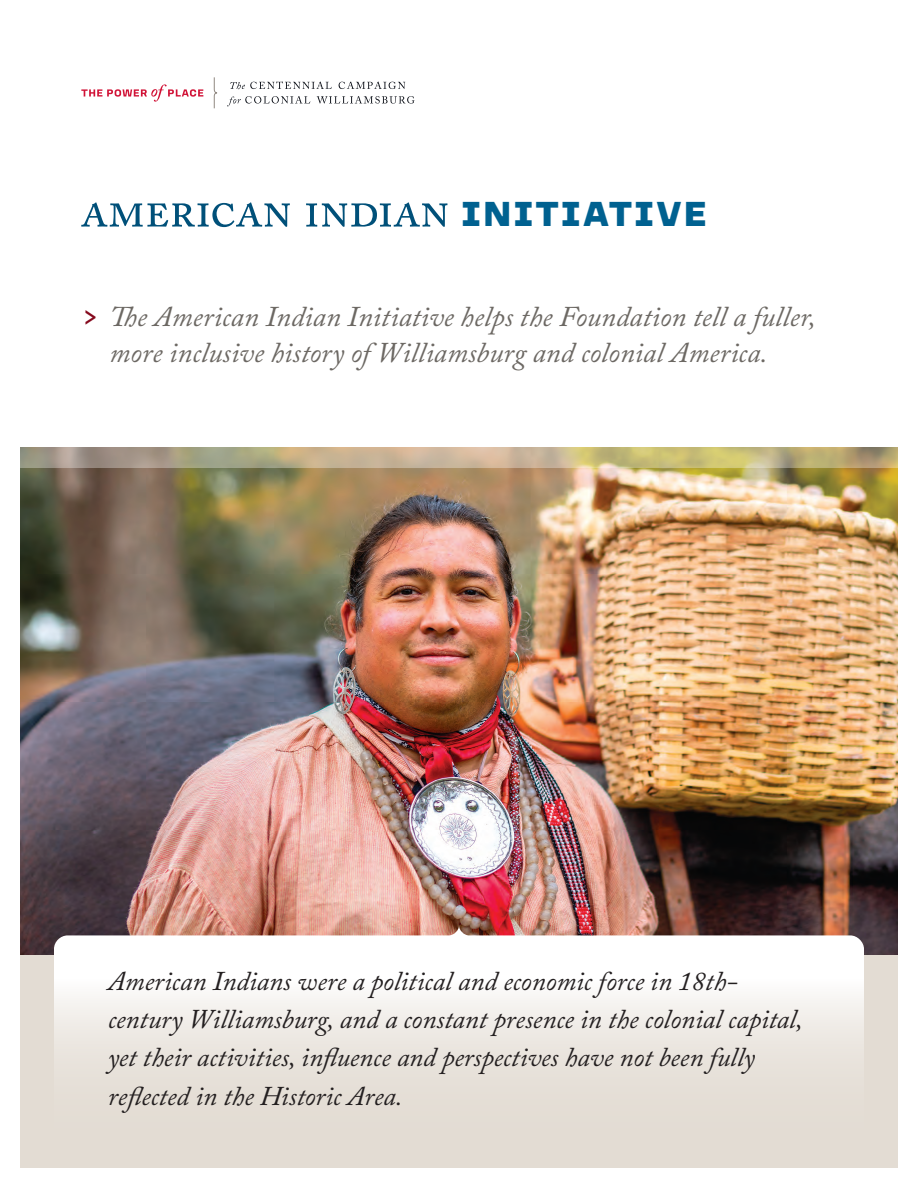
<style>
.page{position:relative;width:918px;height:1188px;background:#fff}
.page>*{position:absolute;margin:0;border:0;box-sizing:border-box;transform-origin:0 0}
.t1{font:51px "Adobe Caslon Pro";letter-spacing:-.015em;color:#005079}
.t2{font:600 36px "Adobe Caslon Pro";color:#85091d;scale:.9 1}
.t3{font:italic 28.5px/36px "Adobe Caslon Pro";letter-spacing:.005em;color:#6c6863}
.Quotes_2{font:italic 27px/38.2px "Adobe Caslon Pro";color:#231f20}
.s1{font-family:"Loos Normal";font-weight:900;font-size:36px;color:#006190}
</style>
<div class="page">
<img style="left:20px;top:468px;width:878px;height:488px">
<div style="left:20px;top:956px;width:878px;height:212px;background:#e3dcd3"></div>
<svg style="left:54px;top:925px;width:810px;height:130px"></svg>
<svg style="left:20px;top:447px;width:878px;height:21px;background:#bcad86"></svg>
<svg style="left:230px;top:81px;width:102px;height:8px"></svg>
<svg style="left:339px;top:81px;width:66px;height:8px"></svg>
<svg style="left:227px;top:96px;width:83px;height:10px"></svg>
<svg style="left:317px;top:96px;width:97px;height:8px"></svg>
<svg style="left:213px;top:77px;width:5px;height:32px"></svg>
<svg style="left:81px;top:84px;width:122px;height:18px"></svg>
<p class="t1" style="left:81px;top:179px;width:628px">american indian <span class="s1">INITIATIVE</span></p>
<p class="t2" style="left:82px;top:293px;width:20px">&gt;</p>
<p class="t3" style="left:110px;top:298px;width:708px">The American Indian Initiative helps the Foundation tell a fuller, more inclusive history of Williamsburg and colonial America.</p>
<p class="Quotes_2" style="left:108px;top:961px;width:696px">American Indians were a political and economic force in 18th&shy;century Williamsburg, and a constant presence in the colonial capital, yet their activities, influence and perspectives have not been fully reflected in the Historic Area.</p>
</div>
